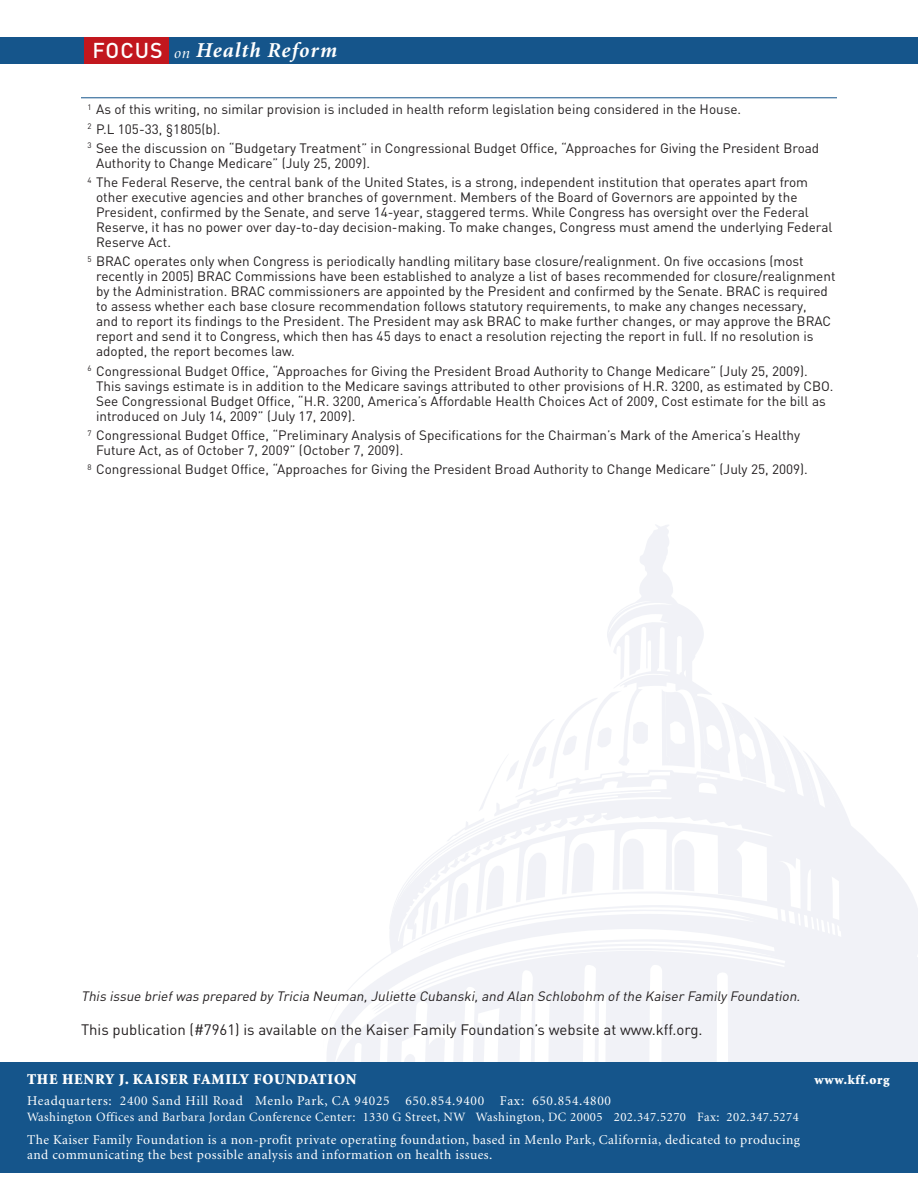
<style>
.page{position:relative;width:918px;height:1188px;background:#fff}
.page>*{position:absolute;margin:0;border:0;box-sizing:border-box;transform-origin:0 0}
.t1{font:italic 700 21.3px "Minion";letter-spacing:.05em;color:#fff}
.t2{font:15px "DIN";color:#231f20}
.t3{font:900 15px "Minion";letter-spacing:.05em;color:#fff}
.t4{font:13.5px/15px "DIN";color:#231f20}
.t5{font:13.5px/15px "Minion";letter-spacing:.035em;color:#fff}
.t6{font:italic 13.5px "DIN";color:#231f20}
.t7{font:900 13.2px "Minion";letter-spacing:.05em;color:#fff}
.t8{font:12.75px "Minion";letter-spacing:.035em;color:#fff}
.s1{font-family:"Minion Display";font-weight:400;font-size:15.9px}
</style>
<div class="page">
<svg style="left:876px;top:851px;width:34px;height:40px"></svg>
<svg style="left:327px;top:891px;width:591px;height:171px;fill:#f1f2f7"></svg>
<svg style="left:363px;top:525px;width:513px;height:496px"></svg>
<div style="left:0;top:38px;width:918px;height:26px;background:#15558b"></div>
<div style="left:84px;top:38px;width:85px;height:26px;background:#c2171e"></div>
<div style="left:0;top:1062px;width:918px;height:110px;background:#15558b"></div>
<hr style="left:81px;top:98px;width:756px;height:1px;background:#15558b">
<h1 class="t1" style="left:174px;top:40px;width:165px"><span class="s1">on</span> Health Reform</h1>
<p class="t4" style="left:87px;top:99px;width:733px;line-height:19.4px"><sup>1</sup> As of this writing, no similar provision is included in health reform legislation being considered in the House.<br><sup>2</sup> P.L 105-33, §1805(b).<br><sup>3</sup> See the discussion on “Budgetary Treatment” in Congressional Budget Office, “Approaches for Giving the President Broad</p>
<p class="t4" style="left:87px;top:153px;width:722px;line-height:19.4px;text-indent:9px">Authority to Change Medicare” (July 25, 2009).<br><sup>4</sup> The Federal Reserve, the central bank of the United States, is a strong, independent institution that operates apart from</p>
<p class="t4" style="left:96px;top:190px;width:738px">other executive agencies and other branches of government. Members of the Board of Governors are appointed by the President, confirmed by the Senate, and serve 14-year, staggered terms. While Congress has oversight over the Federal Reserve, it has no power over day-to-day decision-making. To make changes, Congress must amend the underlying Federal Reserve Act.</p>
<p class="t4" style="left:96px;top:254px;width:741px;text-indent:-9px"><sup>5</sup> BRAC operates only when Congress is periodically handling military base closure/realignment. On five occasions (most recently in 2005) BRAC Commissions have been established to analyze a list of bases recommended for closure/realignment by the Administration. BRAC commissioners are appointed by the President and confirmed by the Senate. BRAC is required to assess whether each base closure recommendation follows statutory requirements, to make any changes necessary,<br>and to report its findings to the President. The President may ask BRAC to make further changes, or may approve the BRAC report and send it to Congress, which then has 45 days to enact a resolution rejecting the report in full. If no resolution is adopted, the report becomes law.</p>
<p class="t4" style="left:96px;top:363px;width:739px;text-indent:-9px"><sup>6</sup> Congressional Budget Office, “Approaches for Giving the President Broad Authority to Change Medicare” (July 25, 2009).<br>This savings estimate is in addition to the Medicare savings attributed to other provisions of H.R. 3200, as estimated by CBO.<br>See Congressional Budget Office, “H.R. 3200, America’s Affordable Health Choices Act of 2009, Cost estimate for the bill as introduced on July 14, 2009” (July 17, 2009).</p>
<p class="t4" style="left:96px;top:427px;width:706px;text-indent:-9px"><sup>7</sup> Congressional Budget Office, “Preliminary Analysis of Specifications for the Chairman’s Mark of the America’s Healthy<br>Future Act, as of October 7, 2009” (October 7, 2009).</p>
<p class="t4" style="left:87px;top:462px;width:722px"><sup>8</sup> Congressional Budget Office, “Approaches for Giving the President Broad Authority to Change Medicare” (July 25, 2009).</p>
<p class="t6" style="left:81px;top:988px;width:724px">This issue briefwas prepared by Tricia Neuman,Juliette Cubanski,and Alan Schlobohm ofthe Kaiser Family Foundation.</p>
<p class="t2" style="left:81px;top:1020px;width:623px">This publication (#7961) is available on the Kaiser Family Foundation’s website at www.kff.org.</p>
<p class="t3" style="left:27px;top:1072px;width:331px">THE HENRY J. KAISER FAMILY FOUNDATION</p>
<p class="t7" style="left:814px;top:1074px;width:77px">www.kff.org</p>
<p class="t5" style="left:27px;top:1094px;width:586px">Headquarters: 2400 Sand Hill Road Menlo Park, CA 94025 650.854.9400 Fax: 650.854.4800</p>
<p class="t8" style="left:27px;top:1111px;width:773px">Washington Offices and Barbara Jordan Conference Center: 1330 G Street, NW Washington, DC 20005 202.347.5270 Fax: 202.347.5274</p>
<p class="t5" style="left:27px;top:1133px;width:775px">The Kaiser Family Foundation is a non-profit private operating foundation, based in Menlo Park, California, dedicated to producing and communicating the best possible analysis and information on health issues.</p>
</div>
